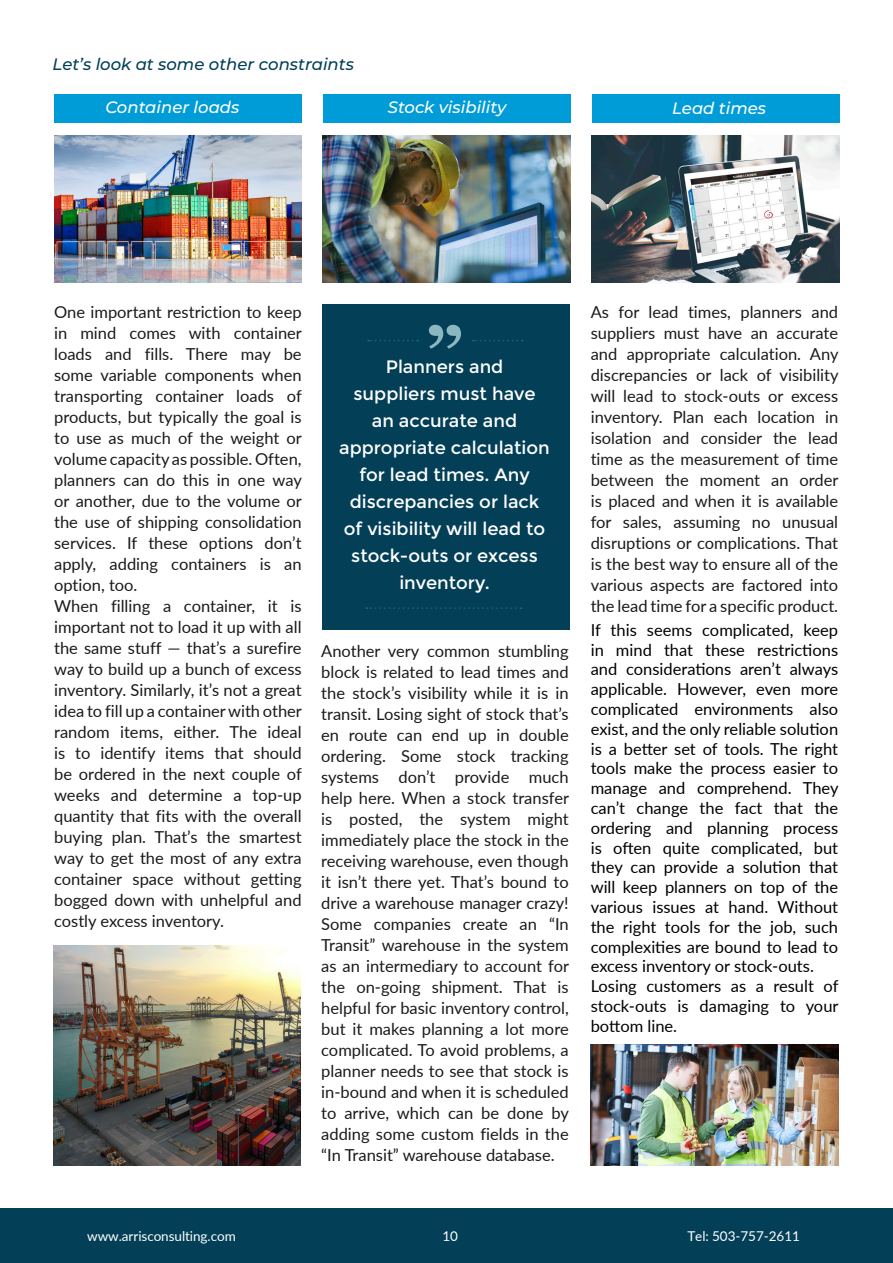
<style>
.page{position:relative;width:893px;height:1263px;background:#fff}
.page>*{position:absolute;margin:0;border:0;box-sizing:border-box;transform-origin:0 0}
._07_Quotes{font:18px/27px "Montserrat";color:#fff;text-align:center}
._05_body_text{font:16.5px/21px "Lato";color:#1a1a1a;text-align:justify}
.t1{font:16.5px/19.8px "Lato";color:#000;text-align:justify}
.t2{font:italic 500 16.5px "Montserrat";color:#fff}
._04_Sub_Title{font:italic 500 16.5px "Montserrat";color:#034058}
.t3{font:13.5px "Lato";letter-spacing:-.005em;color:#fff}
</style>
<div class="page">
<img style="left:322px;top:135px;width:248px;height:148px">
<img style="left:592px;top:135px;width:247px;height:148px">
<img style="left:54px;top:135px;width:248px;height:148px">
<div style="left:55px;top:94px;width:247px;height:28px;background:#009cd8"></div>
<div style="left:323px;top:94px;width:247px;height:28px;background:#009cd8"></div>
<div style="left:592px;top:94px;width:248px;height:28px;background:#009cd8"></div>
<div style="left:323px;top:305px;width:247px;height:325px;background:#034058"></div>
<svg style="left:429px;top:325px;width:32px;height:24px"></svg>
<svg style="left:368px;top:340px;width:50px;height:1px"></svg>
<svg style="left:473px;top:340px;width:50px;height:1px"></svg>
<svg style="left:367px;top:607px;width:154px;height:2px"></svg>
<img style="left:53px;top:945px;width:248px;height:221px">
<img style="left:591px;top:1044px;width:248px;height:122px">
<div style="left:0;top:1209px;width:893px;height:54px;background:#034058"></div>
<p class="_04_Sub_Title" style="left:53px;top:53px;width:303px">Let’s look at some other constraints</p>
<p class="t2" style="left:105px;top:96px;width:136px">Container loads</p>
<p class="t2" style="left:388px;top:96px;width:120px">Stock visibility</p>
<p class="t2" style="left:672px;top:97px;width:95px">Lead times</p>
<p class="_05_body_text" style="left:54px;top:301px;width:249px">One important restriction to keep in mind comes with container loads and fills. There may be some variable components when transporting container loads of products, but typically the goal is to use as much of the weight or volume capacity as possible. Often, planners can do this in one way or another, due to the volume or the use of shipping consolidation services. If these options don’t apply, adding containers is an option, too.</p>
<p class="_05_body_text" style="left:54px;top:595px;width:249px">When filling a container, it is important not to load it up with all the same stuff — that’s a surefire way to build up a bunch of excess inventory. Similarly, it’s not a great idea to fill up a container with other random items, either. The ideal is to identify items that should be ordered in the next couple of weeks and determine a top-up quantity that fits with the overall buying plan. That’s the smartest way to get the most of any extra container space without getting bogged down with unhelpful and costly excess inventory.</p>
<p class="_07_Quotes" style="left:339px;top:354px;width:212px">Planners and<br>suppliers must have<br>an accurate and appropriate calculation for lead times. Any discrepancies or lack of visibility will lead to stock-outs or excess inventory.</p>
<p class="_05_body_text" style="left:321px;top:640px;width:249px">Another very common stumbling block is related to lead times and the stock’s visibility while it is in transit. Losing sight of stock that’s en route can end up in double ordering. Some stock tracking systems don’t provide much help here. When a stock transfer is posted, the system might immediately place the stock in the receiving warehouse, even though it isn’t there yet. That’s bound to drive a warehouse manager crazy!<br>Some companies create an “In Transit” warehouse in the system as an intermediary to account for the on-going shipment. That is helpful for basic inventory control, but it makes planning a lot more complicated. To avoid problems, a planner needs to see that stock is in-bound and when it is scheduled to arrive, which can be done by adding some custom fields in the “In Transit” warehouse database.</p>
<p class="_05_body_text" style="left:591px;top:301px;width:249px">As for lead times, planners and suppliers must have an accurate and appropriate calculation. Any discrepancies or lack of visibility will lead to stock-outs or excess inventory. Plan each location in isolation and consider the lead time as the measurement of time between the moment an order is placed and when it is available for sales, assuming no unusual disruptions or complications. That is the best way to ensure all of the various aspects are factored into the lead time for a specific product.</p>
<p class="t1" style="left:591px;top:619px;width:249px">If this seems complicated, keep in mind that these restrictions and considerations aren’t always applicable. However, even more complicated environments also exist, and the only reliable solution is a better set of tools. The right tools make the process easier to manage and comprehend. They can’t change the fact that the ordering and planning process is often quite complicated, but they can provide a solution that will keep planners on top of the various issues at hand. Without the right tools for the job, such complexities are bound to lead to excess inventory or stock-outs.</p>
<p class="t1" style="left:591px;top:975px;width:249px">Losing customers as a result of stock-outs is damaging to your bottom line.</p>
<p class="t3" style="left:87px;top:1226px;width:150px">www.arrisconsulting.com</p>
<p class="t3" style="left:442px;top:1226px;width:17px">10</p>
<p class="t3" style="left:687px;top:1226px;width:114px">Tel: 503-757-2611</p>
</div>
